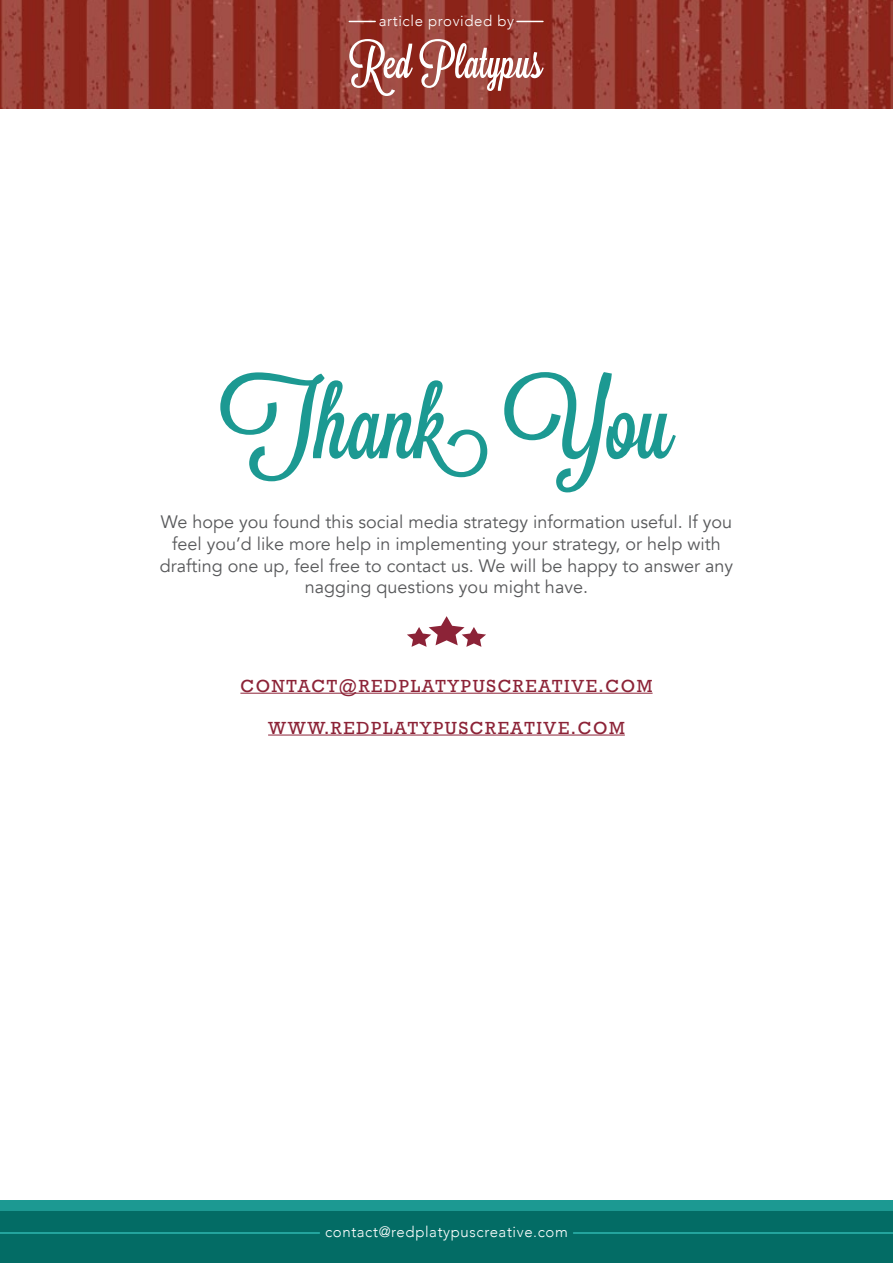
<style>
.page{position:relative;width:893px;height:1263px;background:#fff}
.page>*{position:absolute;margin:0;border:0;box-sizing:border-box;transform-origin:0 0}
.t1{font:97.5px "Lavanderia Sturdy";color:#1c9992}
.t2{font:18px/21.6px "Avenir";color:#58595b;text-align:center}
.t3{font:18px "Rockwell";letter-spacing:.09em;color:#8c2337}
.t4{font:300 15px "Avenir";letter-spacing:.04em;color:#fff}
</style>
<div class="page">
<img style="left:0;top:0;width:893px;height:108px">
<svg style="left:349px;top:39px;width:64px;height:57px"></svg>
<svg style="left:419px;top:39px;width:125px;height:52px"></svg>
<div style="left:0;top:1209px;width:893px;height:54px;background:#036c65"></div>
<div style="left:0;top:1200px;width:893px;height:11px;background:#1c9992"></div>
<svg style="left:349px;top:21px;width:26px;height:1px"></svg>
<svg style="left:517px;top:21px;width:26px;height:1px"></svg>
<hr style="left:0;top:1232px;width:319px;height:2px;background:#2eb8b1">
<hr style="left:574px;top:1232px;width:319px;height:2px;background:#2eb8b1">
<hr style="left:240px;top:693px;width:413px;height:1px;background:#8c2337">
<hr style="left:268px;top:735px;width:357px;height:1px;background:#8c2337">
<svg style="left:407px;top:616px;width:79px;height:31px"></svg>
<p class="t4" style="left:379px;top:11px;width:137px">article provided by</p>
<h1 class="t1" style="left:220px;top:367px;width:455px">Thank You</h1>
<p class="t2" style="left:160px;top:512px;width:575px">We hope you found this social media strategy information useful. If you feel you’d like more help in implementing your strategy, or help with drafting one up, feel free to contact us. We will be happy to answer any nagging questions you might have.</p>
<p class="t3" style="left:240px;top:675px;width:414px">CONTACT@REDPLATYPUSCREATIVE.COM</p>
<p class="t3" style="left:268px;top:717px;width:358px">WWW.REDPLATYPUSCREATIVE.COM</p>
<p class="t4" style="left:325px;top:1223px;width:244px">contact@redplatypuscreative.com</p>
</div>
